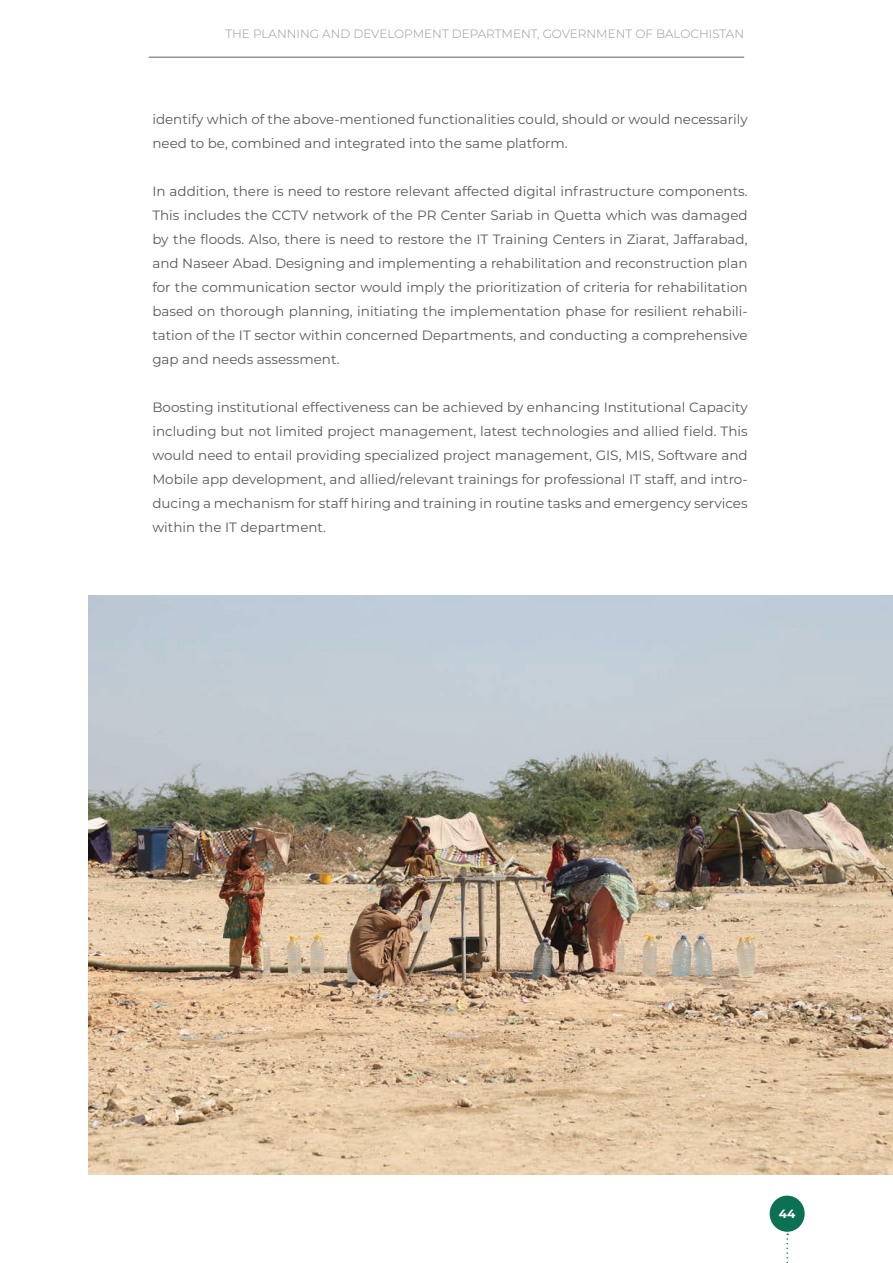
<style>
.page{position:relative;width:893px;height:1263px;background:#fff}
.page>*{position:absolute;margin:0;border:0;box-sizing:border-box;transform-origin:0 0}
.t1{font:13.5px/24px "Montserrat";color:#57585a;text-align:justify}
.t2{font:300 12px "Montserrat";color:#939598}
.t3{font:700 12px "Montserrat";color:#fff}
</style>
<div class="page">
<hr style="left:149px;top:57px;width:595px;height:1px;background:#939598">
<div style="left:770px;top:1195px;width:35px;height:37px;background:#0c7052;border-radius:50%"></div>
<svg style="left:786px;top:1233px;width:2px;height:30px"></svg>
<img style="left:88px;top:595px;width:805px;height:579px">
<p class="t2" style="left:225px;top:26px;width:520px">THE PLANNING AND DEVELOPMENT DEPARTMENT, GOVERNMENT OF BALOCHISTAN</p>
<p class="t1" style="left:152px;top:106px;width:597px">identify which of the above-mentioned functionalities could, should or would necessarily need to be, combined and integrated into the same platform.</p>
<p class="t1" style="left:152px;top:178px;width:597px">In addition, there is need to restore relevant affected digital infrastructure components.<br>This includes the CCTV network of the PR Center Sariab in Quetta which was damaged by the floods. Also, there is need to restore the IT Training Centers in Ziarat, Jaffarabad, and Naseer Abad. Designing and implementing a rehabilitation and reconstruction plan for the communication sector would imply the prioritization of criteria for rehabilitation based on thorough planning, initiating the implementation phase for resilient rehabili&shy;tation of the IT sector within concerned Departments, and conducting a comprehensive gap and needs assessment.</p>
<p class="t1" style="left:152px;top:394px;width:597px">Boosting institutional effectiveness can be achieved by enhancing Institutional Capacity including but not limited project management, latest technologies and allied field. This would need to entail providing specialized project management, GIS, MIS, Software and Mobile app development, and allied/relevant trainings for professional IT staff, and intro&shy;ducing a mechanism for staff hiring and training in routine tasks and emergency services within the IT department.</p>
<p class="t3" style="left:779px;top:1205px;width:18px">44</p>
</div>
